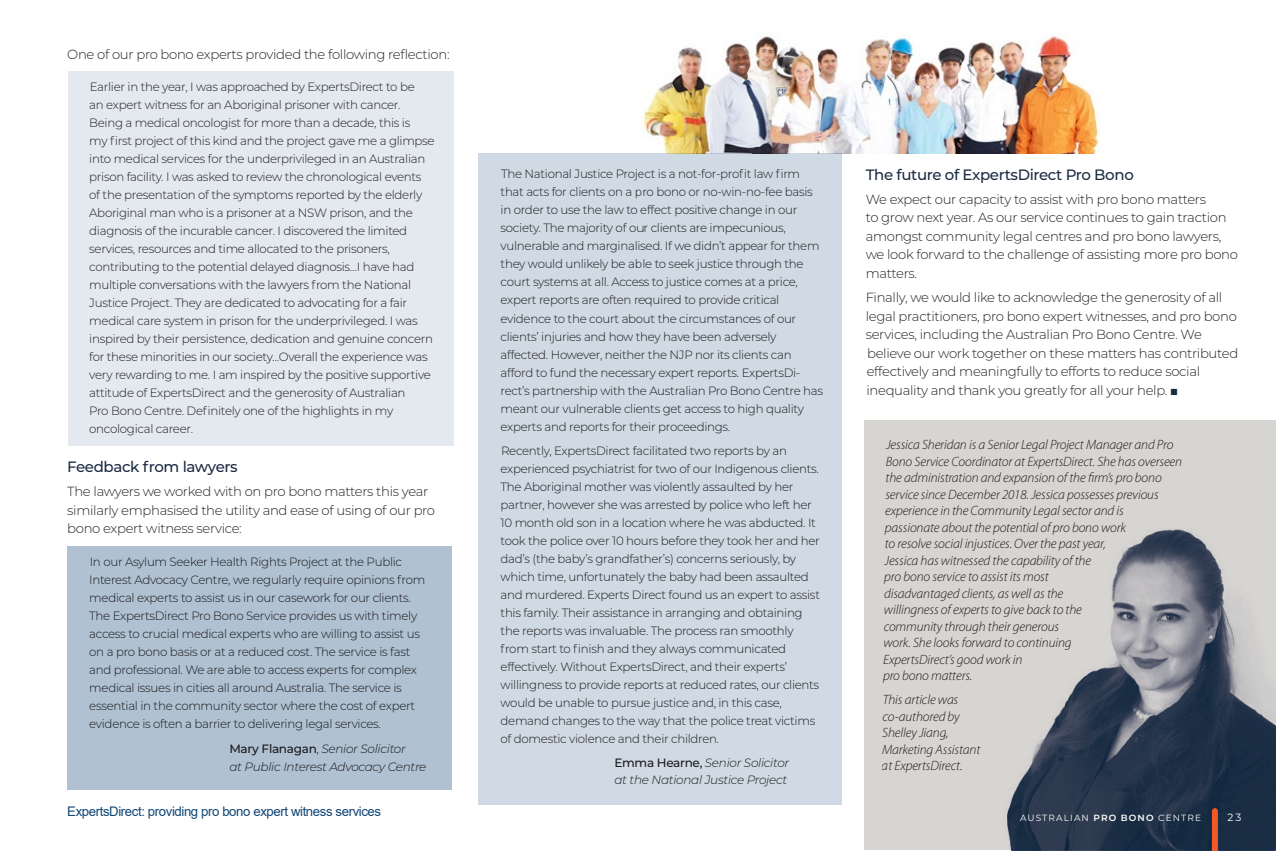
<style>
.page{position:relative;width:1276px;height:851px;background:#fff}
.page>*{position:absolute;margin:0;border:0;box-sizing:border-box;transform-origin:0 0}
.t1{font:500 15px "Montserrat";letter-spacing:-.025em;color:#1c2c44}
.t2{font:italic 300 13.5px/16.5px "Myriad Pro";letter-spacing:-.01em;color:#231f20}
.t3{font:300 13.2px/18.5px "Montserrat";letter-spacing:-.025em;color:#231f20}
.t4{font:13.2px "Arial";letter-spacing:-.03em;color:#114676}
.t5{font:300 12px/18px "Montserrat";letter-spacing:-.025em;color:#231f20}
.t6{font:italic 300 12px/17.2px "Montserrat";letter-spacing:-.025em;color:#231f20}
.t7{font:10.5px "Montserrat";color:#fff}
.t8{font:9px "Montserrat";letter-spacing:.125em;color:#fff}
.s1{font-weight:500;font-style:normal}
.s2{font-style:normal}
.s3{font-family:"Arial";font-weight:400;color:#1c2b44}
.s4{font-weight:600}
</style>
<div class="page">
<img style="left:867px;top:421px;width:409px;height:429px">
<div style="left:477px;top:153px;width:364px;height:651px;background:#d0dae4"></div>
<div style="left:68px;top:71px;width:386px;height:374px;background:#e3e9ee"></div>
<div style="left:68px;top:546px;width:384px;height:243px;background:#b0c2d1"></div>
<img style="left:640px;top:35px;width:459px;height:118px">
<div style="left:1212px;top:810px;width:6px;height:40px;background:#f15929"></div>
<p class="t3" style="left:67px;top:45px;width:384px">One of our pro bono experts provided the following reflection:</p>
<p class="t5" style="left:89px;top:77px;width:347px">Earlier in the year, I was approached by ExpertsDirect to be<br>an expert witness for an Aboriginal prisoner with cancer.<br>Being a medical oncologist for more than a decade, this is<br>my first project of this kind and the project gave me a glimpse into medical services for the underprivileged in an Australian prison facility. I was asked to review the chronological events of the presentation of the symptoms reported by the elderly Aboriginal man who is a prisoner at a NSW prison, and the diagnosis of the incurable cancer. I discovered the limited services, resources and time allocated to the prisoners, contributing to the potential delayed diagnosis…I have had multiple conversations with the lawyers from the National Justice Project. They are dedicated to advocating for a fair medical care system in prison for the underprivileged. I was inspired by their persistence, dedication and genuine concern for these minorities in our society…Overall the experience was very rewarding to me. I am inspired by the positive supportive attitude of ExpertsDirect and the generosity of Australian<br>Pro Bono Centre. Definitely one of the highlights in my oncological career.</p>
<p class="t1" style="left:67px;top:456px;width:172px">Feedback from lawyers</p>
<p class="t3" style="left:67px;top:482px;width:369px">The lawyers we worked with on pro bono matters this year similarly emphasised the utility and ease of using of our pro bono expert witness service:</p>
<p class="t5" style="left:89px;top:552px;width:338px">In our Asylum Seeker Health Rights Project at the Public Interest Advocacy Centre, we regularly require opinions from medical experts to assist us in our casework for our clients.<br>The ExpertsDirect Pro Bono Service provides us with timely access to crucial medical experts who are willing to assist us on a pro bono basis or at a reduced cost. The service is fast and professional. We are able to access experts for complex medical issues in cities all around Australia. The service is essential in the community sector where the cost of expert evidence is often a barrier to delivering legal services.</p>
<p class="t6" style="left:229px;top:738px;width:199px;line-height:18px"><span class="s1">Mary Flanagan</span><span class="s2">,</span> Senior Solicitor<br>at Public Interest Advocacy Centre</p>
<p class="t4" style="left:67px;top:802px;width:315px">ExpertsDirect: providing pro bono expert witness services</p>
<p class="t5" style="left:500px;top:165px;width:324px">The National Justice Project is a not-for-profit law firm that acts for clients on a pro bono or no-win-no-fee basis in order to use the law to effect positive change in our society. The majority of our clients are impecunious, vulnerable and marginalised. If we didn’t appear for them they would unlikely be able to seek justice through the court systems at all. Access to justice comes at a price, expert reports are often required to provide critical evidence to the court about the circumstances of our clients’ injuries and how they have been adversely affected. However, neither the NJP nor its clients can afford to fund the necessary expert reports. ExpertsDi&shy;rect’s partnership with the Australian Pro Bono Centre has meant our vulnerable clients get access to high quality experts and reports for their proceedings.</p>
<p class="t5" style="left:500px;top:441px;width:321px">Recently, ExpertsDirect facilitated two reports by an experienced psychiatrist for two of our Indigenous clients.<br>The Aboriginal mother was violently assaulted by her partner, however she was arrested by police who left her 10 month old son in a location where he was abducted. It took the police over 10 hours before they took her and her dad’s (the baby’s grandfather’s) concerns seriously, by which time, unfortunately the baby had been assaulted and murdered. Experts Direct found us an expert to assist this family. Their assistance in arranging and obtaining the reports was invaluable. The process ran smoothly from start to finish and they always communicated effectively. Without ExpertsDirect, and their experts’ willingness to provide reports at reduced rates, our clients would be unable to pursue justice and, in this case, demand changes to the way that the police treat victims of domestic violence and their children.</p>
<p class="t6" style="left:614px;top:753px;width:176px"><span class="s1">Emma Hearne,</span> Senior Solicitor at the National Justice Project</p>
<p class="t1" style="left:865px;top:164px;width:270px">The future of ExpertsDirect Pro Bono</p>
<p class="t3" style="left:865px;top:190px;width:374px">We expect our capacity to assist with pro bono matters<br>to grow next year. As our service continues to gain traction amongst community legal centres and pro bono lawyers, we look forward to the challenge of assisting more pro bono matters.</p>
<p class="t3" style="left:865px;top:288px;width:374px">Finally, we would like to acknowledge the generosity of all legal practitioners, pro bono expert witnesses, and pro bono services, including the Australian Pro Bono Centre. We believe our work together on these matters has contributed effectively and meaningfully to efforts to reduce social inequality and thank you greatly for all your help. <span class="s3">■</span></p>
<p class="t2" style="left:883px;top:436px;width:301px">Jessica Sheridan is a Senior Legal Project Manager and Pro Bono Service Coordinator at ExpertsDirect. She has overseen the administration and expansion of the firm’s pro bono service since December 2018. Jessica possesses previous experience in the Community Legal sector and is<br>passionate about the potential of pro bono work<br>to resolve social injustices. Over the past year,<br>Jessica has witnessed the capability of the<br>pro bono service to assist its most<br>disadvantaged clients, as well as the<br>willingness of experts to give back to the<br>community through their generous<br>work. She looks forward to continuing<br>ExpertsDirect’s good work in<br>pro bono matters.</p>
<p class="t2" style="left:882px;top:691px;width:100px">This article was co-authored by<br>Shelley Jiang,<br>Marketing Assistant at ExpertsDirect.</p>
<p class="t8" style="left:1020px;top:811px;width:183px">AUSTRALIAN <span class="s4">PRO BONO</span> CENTRE</p>
<p class="t7" style="left:1227px;top:810px;width:15px">23</p>
</div>
